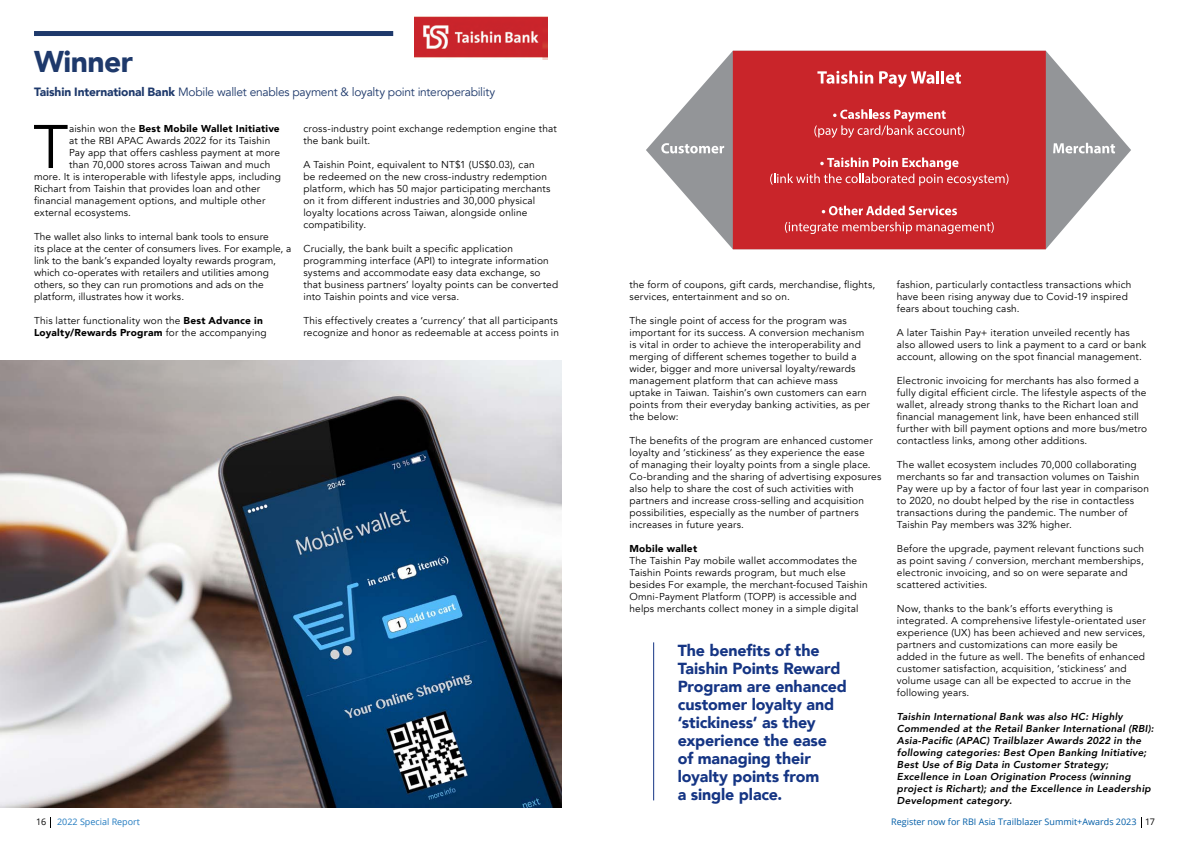
<style>
.page{position:relative;width:1191px;height:842px;background:#fff}
.page>*{position:absolute;margin:0;border:0;box-sizing:border-box;transform-origin:0 0}
.t1{font:60.8px "Avenir";color:#000}
.t2{font:900 30px "Avenir";letter-spacing:-.015em;color:#1e396b}
.t3{font:900 16px/18px "Avenir";letter-spacing:-.005em;color:#153584}
.t4{font:12px "Avenir";letter-spacing:-.025em;color:#1e396b}
.t5{font:10px/12px "Avenir";letter-spacing:.015em;color:#000}
.t6{font:italic 800 10px/12px "Avenir";letter-spacing:.02em;color:#000}
.t7{font:900 10px "Avenir";letter-spacing:.025em;color:#000}
.t8{font:9px "Open Sans";color:#015da7}
.t9{font:9px "Open Sans";color:#227bc0}
.s1{font-weight:900}
.s2{font-weight:400}
.s3{color:#000}
</style>
<div class="page">
<div style="left:34px;top:31px;width:359px;height:5px;background:#1e396b"></div>
<img style="left:0;top:360px;width:561px;height:448px">
<hr style="left:653px;top:642px;width:1px;height:158px;background:#153584">
<svg style="left:646px;top:51px;width:485px;height:198px"></svg>
<div style="left:733px;top:51px;width:312px;height:198px;background:#c9252a"></div>
<svg style="left:817px;top:71px;width:56px;height:13px"></svg>
<svg style="left:879px;top:71px;width:82px;height:16px"></svg>
<svg style="left:814px;top:109px;width:150px;height:29px;background:#d34e52"></svg>
<svg style="left:770px;top:157px;width:238px;height:29px;background:#d24a4e"></svg>
<svg style="left:821px;top:206px;width:136px;height:9px"></svg>
<svg style="left:785px;top:222px;width:208px;height:12px;background:#d45458"></svg>
<svg style="left:661px;top:143px;width:63px;height:10px"></svg>
<svg style="left:1053px;top:143px;width:62px;height:10px"></svg>
<img style="left:414px;top:16px;width:133px;height:44px">
<p class="t2" style="left:34px;top:36px;width:100px">Winner</p>
<p class="t4" style="left:34px;top:85px;width:463px"><span class="s1">Taishin International Bank</span> Mobile wallet enables payment &amp; loyalty point interoperability</p>
<p class="t1" style="left:33px;top:111px;width:37px">T</p>
<p class="t7" style="left:69px;top:120px;width:212px"><span class="s2">aishin won the</span> Best Mobile Wallet Initiative</p>
<p class="t5" style="left:69px;top:135px;width:203px">at the RBI APAC Awards 2022 for its Taishin</p>
<p class="t5" style="left:69px;top:147px;width:212px">Pay app that offers cashless payment at more</p>
<p class="t5" style="left:69px;top:159px;width:203px">than 70,000 stores across Taiwan and much</p>
<p class="t5" style="left:34px;top:171px;width:248px">more. It is interoperable with lifestyle apps, including</p>
<p class="t5" style="left:34px;top:183px;width:228px">Richart from Taishin that provides loan and other</p>
<p class="t5" style="left:34px;top:195px;width:233px">financial management options, and multiple other</p>
<p class="t5" style="left:34px;top:207px;width:99px">external ecosystems.</p>
<p class="t5" style="left:34px;top:231px;width:259px">The wallet also links to internal bank tools to ensure<br>its place at the center of consumers lives. For example, a link to the bank’s expanded loyalty rewards program, which co-operates with retailers and utilities among others, so they can run promotions and ads on the platform, illustrates how it works.</p>
<p class="t5" style="left:34px;top:315px;width:234px">This latter functionality won the <span class="s1">Best Advance in<br>Loyalty/Rewards Program</span> for the accompanying</p>
<p class="t5" style="left:303px;top:123px;width:255px">cross-industry point exchange redemption engine that the bank built.</p>
<p class="t5" style="left:303px;top:159px;width:249px">A Taishin Point, equivalent to NT$1 (US$0.03), can<br>be redeemed on the new cross-industry redemption platform, which has 50 major participating merchants on it from different industries and 30,000 physical loyalty locations across Taiwan, alongside online compatibility.</p>
<p class="t5" style="left:303px;top:243px;width:256px">Crucially, the bank built a specific application programming interface (API) to integrate information systems and accommodate easy data exchange, so that business partners’ loyalty points can be converted into Taishin points and vice versa.</p>
<p class="t5" style="left:303px;top:315px;width:257px">This effectively creates a ‘currency’ that all participants recognize and honor as redeemable at access points in</p>
<p class="t5" style="left:629px;top:279px;width:247px">the form of coupons, gift cards, merchandise, flights, services, entertainment and so on.</p>
<p class="t5" style="left:629px;top:315px;width:242px">The single point of access for the program was important for its success. A conversion mechanism is vital in order to achieve the interoperability and merging of different schemes together to build a wider, bigger and more universal loyalty/rewards management platform that can achieve mass uptake in Taiwan. Taishin’s own customers can earn points from their everyday banking activities, as per the below:</p>
<p class="t5" style="left:629px;top:435px;width:253px">The benefits of the program are enhanced customer loyalty and ‘stickiness’ as they experience the ease<br>of managing their loyalty points from a single place.<br>Co-branding and the sharing of advertising exposures also help to share the cost of such activities with partners and increase cross-selling and acquisition possibilities, especially as the number of partners increases in future years.</p>
<p class="t7" style="left:629px;top:540px;width:69px">Mobile wallet</p>
<p class="t5" style="left:629px;top:555px;width:240px">The Taishin Pay mobile wallet accommodates the Taishin Points rewards program, but much else besides For example, the merchant-focused Taishin Omni-Payment Platform (TOPP) is accessible and helps merchants collect money in a simple digital</p>
<p class="t3" style="left:677px;top:641px;width:171px">The benefits of the<br>Taishin Points Reward<br>Program are enhanced customer loyalty and ‘stickiness’ as they experience the ease<br>of managing their loyalty points from<br>a single place.</p>
<p class="t5" style="left:897px;top:279px;width:236px">fashion, particularly contactless transactions which have been rising anyway due to Covid-19 inspired fears about touching cash.</p>
<p class="t5" style="left:897px;top:327px;width:251px">A later Taishin Pay+ iteration unveiled recently has also allowed users to link a payment to a card or bank account, allowing on the spot financial management.</p>
<p class="t5" style="left:897px;top:375px;width:252px">Electronic invoicing for merchants has also formed a fully digital efficient circle. The lifestyle aspects of the wallet, already strong thanks to the Richart loan and financial management link, have been enhanced still further with bill payment options and more bus/metro contactless links, among other additions.</p>
<p class="t5" style="left:897px;top:459px;width:254px">The wallet ecosystem includes 70,000 collaborating merchants so far and transaction volumes on Taishin Pay were up by a factor of four last year in comparison to 2020, no doubt helped by the rise in contactless transactions during the pandemic. The number of Taishin Pay members was 32% higher.</p>
<p class="t5" style="left:897px;top:543px;width:249px">Before the upgrade, payment relevant functions such as point saving / conversion, merchant memberships, electronic invoicing, and so on were separate and scattered activities.</p>
<p class="t5" style="left:897px;top:603px;width:250px">Now, thanks to the bank’s efforts everything is integrated. A comprehensive lifestyle-orientated user experience (UX) has been achieved and new services, partners and customizations can more easily be added in the future as well. The benefits of enhanced customer satisfaction, acquisition, ‘stickiness’ and volume usage can all be expected to accrue in the following years.</p>
<p class="t6" style="left:897px;top:711px;width:258px">Taishin International Bank was also HC: Highly Commended at the Retail Banker International (RBI):<br>Asia-Pacific (APAC) Trailblazer Awards 2022 in the following categories: Best Open Banking Initiative; Best Use of Big Data in Customer Strategy; Excellence in Loan Origination Process (winning project is Richart); and the Excellence in Leadership Development category.</p>
<p class="t9" style="left:36px;top:816px;width:106px"><span class="s3">16</span> 2022 Special Report</p>
<p class="t8" style="left:891px;top:816px;width:265px">Register now for RBI Asia Trailblazer Summit+Awards 2023 <span class="s3">17</span></p>
</div>
